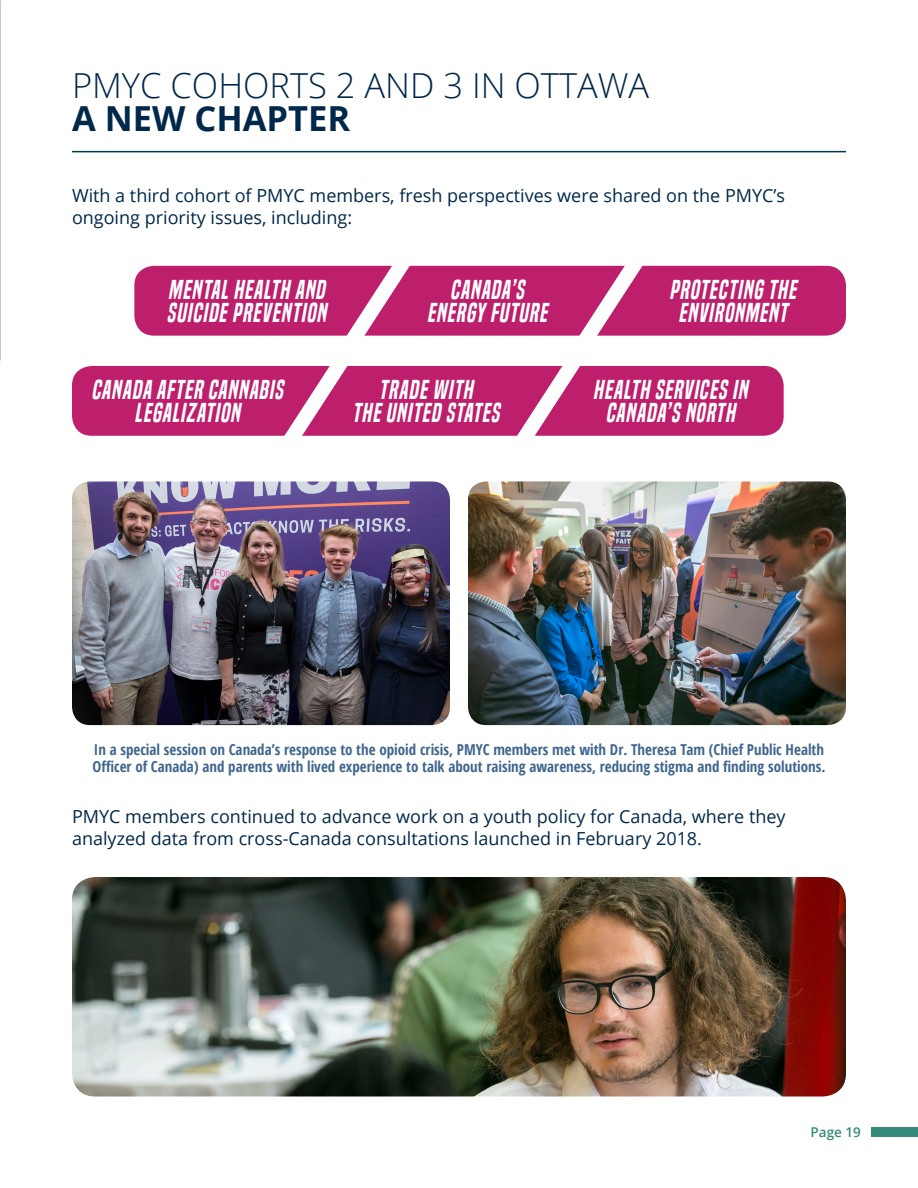
<style>
.page{position:relative;width:918px;height:1188px;background:#fff}
.page>*{position:absolute;margin:0;border:0;box-sizing:border-box;transform-origin:0 0}
.t1{font:300 34.5px "Open Sans";color:#00284a}
.t2{font:700 34.5px "Open Sans";color:#00284a}
.t3{font:italic 25.5px/22.5px "Built Titling Sb";color:#fff;text-align:center}
.t4{font:18px/21.6px "Open Sans";color:#00284a}
.t5{font:700 15px/16.5px "Open Sans Condensed";color:#3f668d}
.t6{font:600 13.5px "Open Sans";color:#368c7a}
</style>
<div class="page">
<div style="left:871px;top:1127px;width:47px;height:10px;background:#368c7a"></div>
<img style="left:72px;top:481px;width:378px;height:244px">
<img style="left:468px;top:481px;width:378px;height:244px">
<img style="left:72px;top:877px;width:774px;height:220px">
<hr style="left:72px;top:151px;width:774px;height:1px;background:#02374e">
<div style="left:134px;top:266px;width:712px;height:70px;background:#bd1f6d;border-radius:20px"></div>
<div style="left:72px;top:366px;width:712px;height:70px;background:#bd1f6d;border-radius:20px"></div>
<svg style="left:281px;top:265px;width:133px;height:171px"></svg>
<svg style="left:513px;top:265px;width:133px;height:171px"></svg>
<h1 class="t1" style="left:72px;top:62px;width:579px">PMYC COHORTS 2 AND 3 IN OTTAWA</h1>
<h1 class="t2" style="left:72px;top:95px;width:280px">A NEW CHAPTER</h1>
<p class="t4" style="left:72px;top:184px;width:715px">With a third cohort of PMYC members, fresh perspectives were shared on the PMYC’s ongoing priority issues, including:</p>
<h2 class="t3" style="left:168px;top:279px;width:162px;text-align:left">MENTAL HEALTH AND<br>SUICIDE PREVENTION</h2>
<h2 class="t3" style="left:92px;top:379px;width:194px">CANADA AFTER CANNABIS<br>LEGALIZATION</h2>
<h2 class="t3" style="left:428px;top:279px;width:122px">CANADA’S<br>ENERGY FUTURE</h2>
<h2 class="t3" style="left:353px;top:379px;width:150px">TRADE WITH<br>THE UNITED STATES</h2>
<h2 class="t3" style="left:670px;top:279px;width:129px">PROTECTING THE<br>ENVIRONMENT</h2>
<h2 class="t3" style="left:594px;top:379px;width:156px">HEALTH SERVICES IN<br>CANADA’S NORTH</h2>
<p class="t5" style="left:92px;top:741px;width:735px">In a special session on Canada’s response to the opioid crisis, PMYC members met with Dr. Theresa Tam (Chief Public Health<br>Officer of Canada) and parents with lived experience to talk about raising awareness, reducing stigma and finding solutions.</p>
<p class="t4" style="left:72px;top:805px;width:715px">PMYC members continued to advance work on a youth policy for Canada, where they analyzed data from cross-Canada consultations launched in February 2018.</p>
<p class="t6" style="left:811px;top:1122px;width:52px">Page 19</p>
</div>
